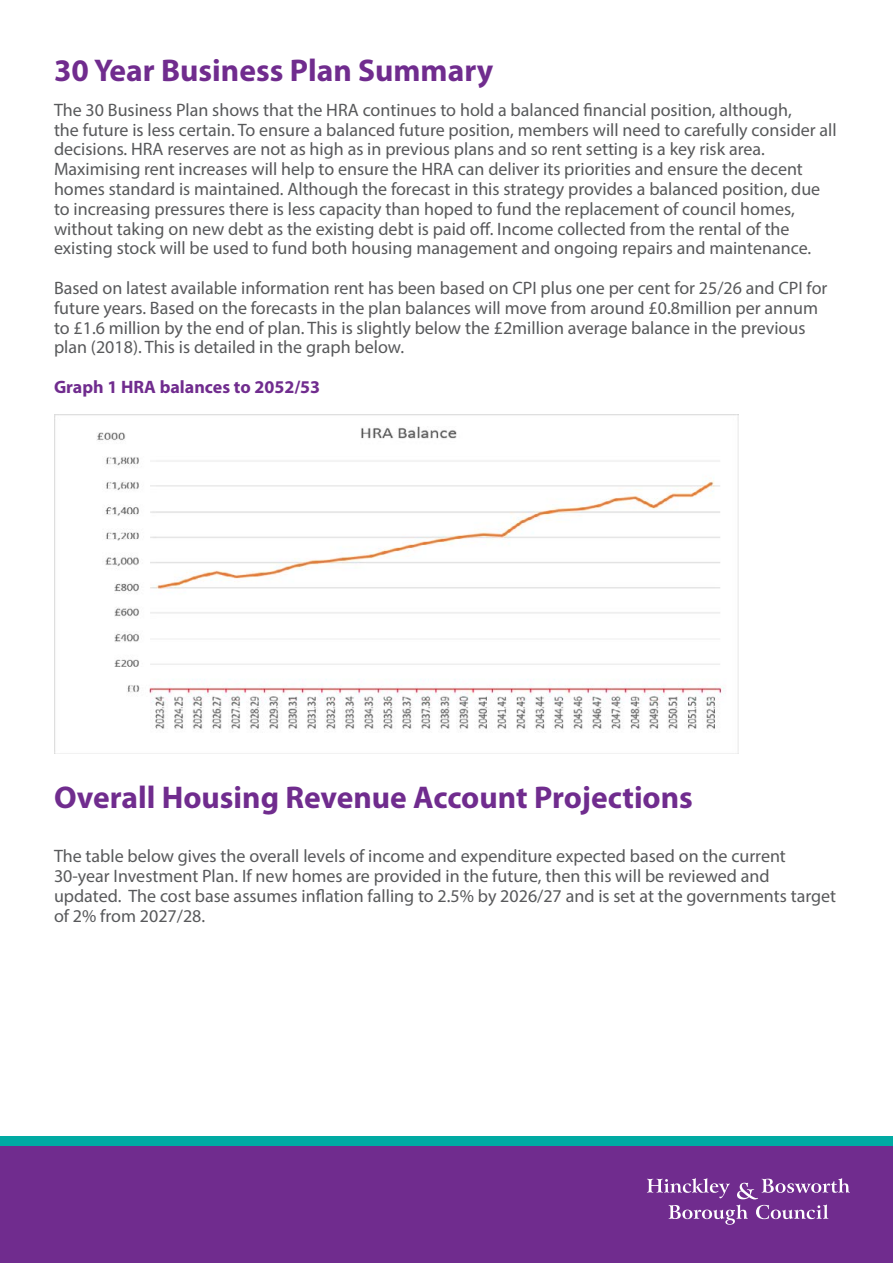
<style>
.page{position:relative;width:893px;height:1263px;background:#fff}
.page>*{position:absolute;margin:0;border:0;box-sizing:border-box;transform-origin:0 0}
.Heading_2{font:700 31.5px "Myriad Pro";color:#702c8e}
.Paragraph_Style_1{font:18px "Myriad Pro";color:#58595b}
.Paragraph_Style_1-2{font:700 18px "Myriad Pro";color:#702c8e}
</style>
<div class="page">
<div style="left:0;top:1136px;width:893px;height:127px;background:#702c8e"></div>
<svg style="left:647px;top:1178px;width:203px;height:47px"></svg>
<div style="left:0;top:1136px;width:893px;height:9px;background:#00aaa3"></div>
<img style="left:54px;top:415px;width:684px;height:338px">
<h2 class="Heading_2" style="left:54px;top:53px;width:441px">30 Year Business Plan Summary</h2>
<h2 class="Paragraph_Style_1" style="left:54px;top:99px;width:739px">The 30 Business Plan shows that the HRA continues to hold a balanced financial position, although,</h2>
<h2 class="Paragraph_Style_1" style="left:54px;top:118px;width:784px">the future is less certain. To ensure a balanced future position, members will need to carefully consider all</h2>
<h2 class="Paragraph_Style_1" style="left:54px;top:138px;width:712px">decisions. HRA reserves are not as high as in previous plans and so rent setting is a key risk area.</h2>
<h2 class="Paragraph_Style_1" style="left:54px;top:158px;width:750px">Maximising rent increases will help to ensure the HRA can deliver its priorities and ensure the decent</h2>
<h2 class="Paragraph_Style_1" style="left:54px;top:178px;width:768px">homes standard is maintained. Although the forecast in this strategy provides a balanced position, due</h2>
<h2 class="Paragraph_Style_1" style="left:54px;top:198px;width:742px">to increasing pressures there is less capacity than hoped to fund the replacement of council homes,</h2>
<h2 class="Paragraph_Style_1" style="left:54px;top:217px;width:737px">without taking on new debt as the existing debt is paid off. Income collected from the rental of the</h2>
<h2 class="Paragraph_Style_1" style="left:54px;top:237px;width:759px">existing stock will be used to fund both housing management and ongoing repairs and maintenance.</h2>
<h2 class="Paragraph_Style_1" style="left:54px;top:277px;width:775px">Based on latest available information rent has been based on CPI plus one per cent for 25/26 and CPI for</h2>
<h2 class="Paragraph_Style_1" style="left:54px;top:297px;width:766px">future years. Based on the forecasts in the plan balances will move from around £0.8million per annum</h2>
<h2 class="Paragraph_Style_1" style="left:54px;top:316px;width:753px">to £1.6 million by the end of plan. This is slightly below the £2million average balance in the previous</h2>
<h2 class="Paragraph_Style_1" style="left:54px;top:336px;width:352px">plan (2018). This is detailed in the graph below.</h2>
<h2 class="Paragraph_Style_1-2" style="left:54px;top:377px;width:268px">Graph 1 HRA balances to 2052/53</h2>
<h2 class="Heading_2" style="left:54px;top:779px;width:640px">Overall Housing Revenue Account Projections</h2>
<h2 class="Paragraph_Style_1" style="left:54px;top:845px;width:733px">The table below gives the overall levels of income and expenditure expected based on the current</h2>
<h2 class="Paragraph_Style_1" style="left:54px;top:865px;width:717px">30-year Investment Plan. If new homes are provided in the future, then this will be reviewed and</h2>
<h2 class="Paragraph_Style_1" style="left:54px;top:885px;width:784px">updated. The cost base assumes inflation falling to 2.5% by 2026/27 and is set at the governments target</h2>
<h2 class="Paragraph_Style_1" style="left:54px;top:905px;width:153px">of 2% from 2027/28.</h2>
</div>
